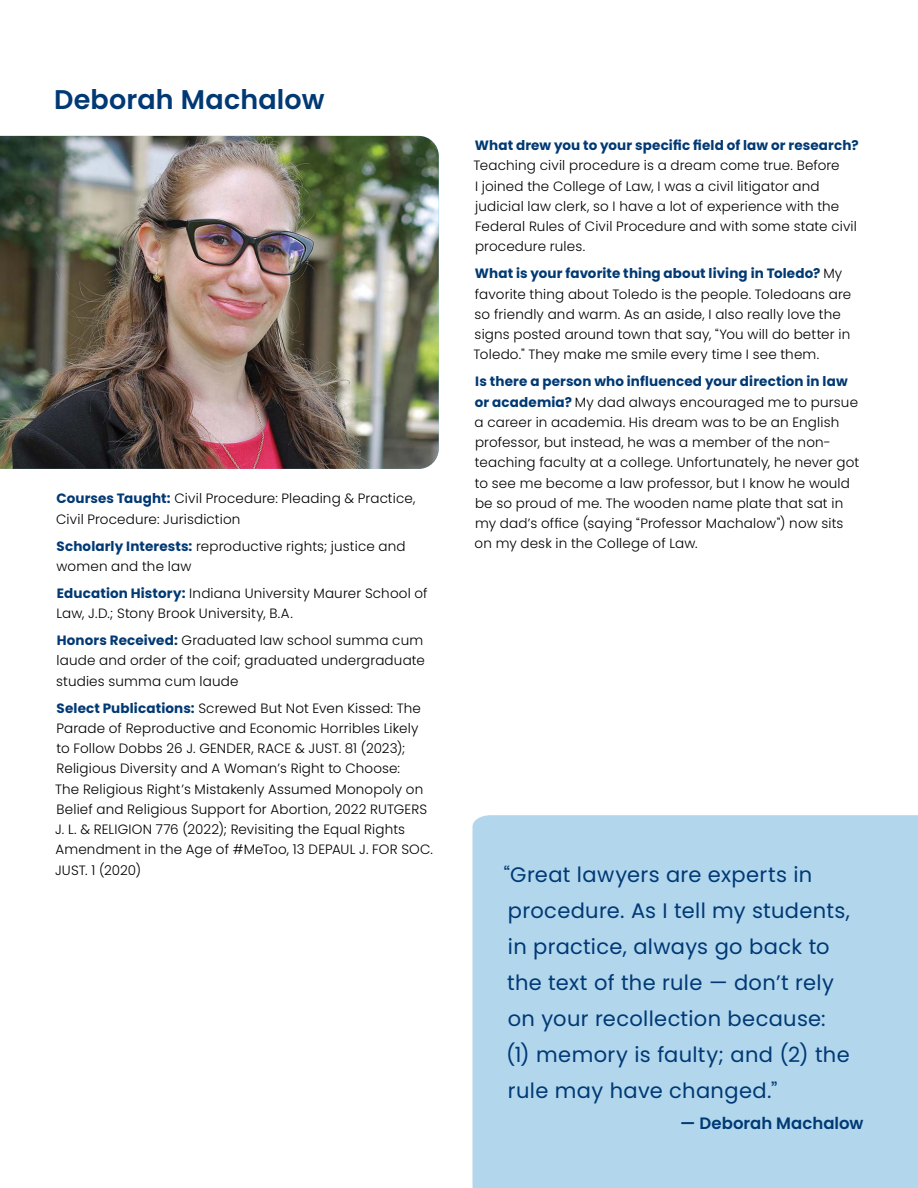
<style>
.page{position:relative;width:918px;height:1188px;background:#fff}
.page>*{position:absolute;margin:0;border:0;box-sizing:border-box;transform-origin:0 0}
.headline_1_5{font:600 27px "Poppins";letter-spacing:.01em;color:#003974}
.body_copy{font:21px/36px "Poppins";letter-spacing:.015em;color:#003974}
.body_copy-2{font:600 16.5px "Poppins";letter-spacing:.005em;color:#003974}
.body_copy-3{font:300 13.5px/20.2px "Poppins";letter-spacing:.015em;color:#000}
.s1{font-weight:700;color:#003974}
</style>
<div class="page">
<img style="left:0;top:136px;width:439px;height:333px">
<div style="left:472px;top:815px;width:446px;height:373px;background:#b2d7ed"></div>
<h1 class="headline_1_5" style="left:54px;top:84px;width:272px">Deborah Machalow</h1>
<p class="body_copy-3" style="left:56px;top:489px;width:361px"><span class="s1">Courses Taught:</span> Civil Procedure: Pleading &amp; Practice,<br>Civil Procedure: Jurisdiction</p>
<p class="body_copy-3" style="left:57px;top:536px;width:351px"><span class="s1">Scholarly Interests:</span> reproductive rights; justice and women and the law</p>
<p class="body_copy-3" style="left:57px;top:583px;width:373px"><span class="s1">Education History:</span> Indiana University Maurer School of<br>Law, J.D.; Stony Brook University, B.A.</p>
<p class="body_copy-3" style="left:56px;top:630px;width:370px"><span class="s1">Honors Received:</span> Graduated law school summa cum laude and order of the coif; graduated undergraduate studies summa cum laude</p>
<p class="body_copy-3" style="left:55px;top:698px;width:379px"><span class="s1">Select Publications:</span> Screwed But Not Even Kissed: The Parade of Reproductive and Economic Horribles Likely to Follow Dobbs 26 J. GENDER, RACE &amp; JUST. 81 (2023); Religious Diversity and A Woman’s Right to Choose:<br>The Religious Right’s Mistakenly Assumed Monopoly on Belief and Religious Support for Abortion, 2022 RUTGERS J. L. &amp; RELIGION 776 (2022); Revisiting the Equal Rights Amendment in the Age of #MeToo, 13 DEPAUL J. FOR SOC.<br>JUST. 1 (2020)</p>
<p class="body_copy-3" style="left:474px;top:135px;width:387px"><span class="s1">What drew you to your specific field of law or research?<br></span>Teaching civil procedure is a dream come true. Before<br>I joined the College of Law, I was a civil litigator and judicial law clerk, so I have a lot of experience with the Federal Rules of Civil Procedure and with some state civil procedure rules.</p>
<p class="body_copy-3" style="left:474px;top:264px;width:379px"><span class="s1">What is your favorite thing about living in Toledo?</span> My favorite thing about Toledo is the people. Toledoans are so friendly and warm. As an aside, I also really love the signs posted around town that say, “You will do better in Toledo.” They make me smile every time I see them.</p>
<p class="body_copy-3" style="left:475px;top:372px;width:386px"><span class="s1">Is there a person who influenced your direction in law or academia?</span> My dad always encouraged me to pursue a career in academia. His dream was to be an English professor, but instead, he was a member of the non&shy;teaching faculty at a college. Unfortunately, he never got to see me become a law professor, but I know he would be so proud of me. The wooden name plate that sat in my dad’s office (saying “Professor Machalow”) now sits on my desk in the College of Law.</p>
<p class="body_copy" style="left:504px;top:856px;width:348px">“Great lawyers are experts in procedure. As I tell my students, in practice, always go back to the text of the rule — don’t rely on your recollection because: (1) memory is faulty; and (2) the rule may have changed.”</p>
<p class="body_copy-2" style="left:680px;top:1114px;width:185px">— Deborah Machalow</p>
</div>
